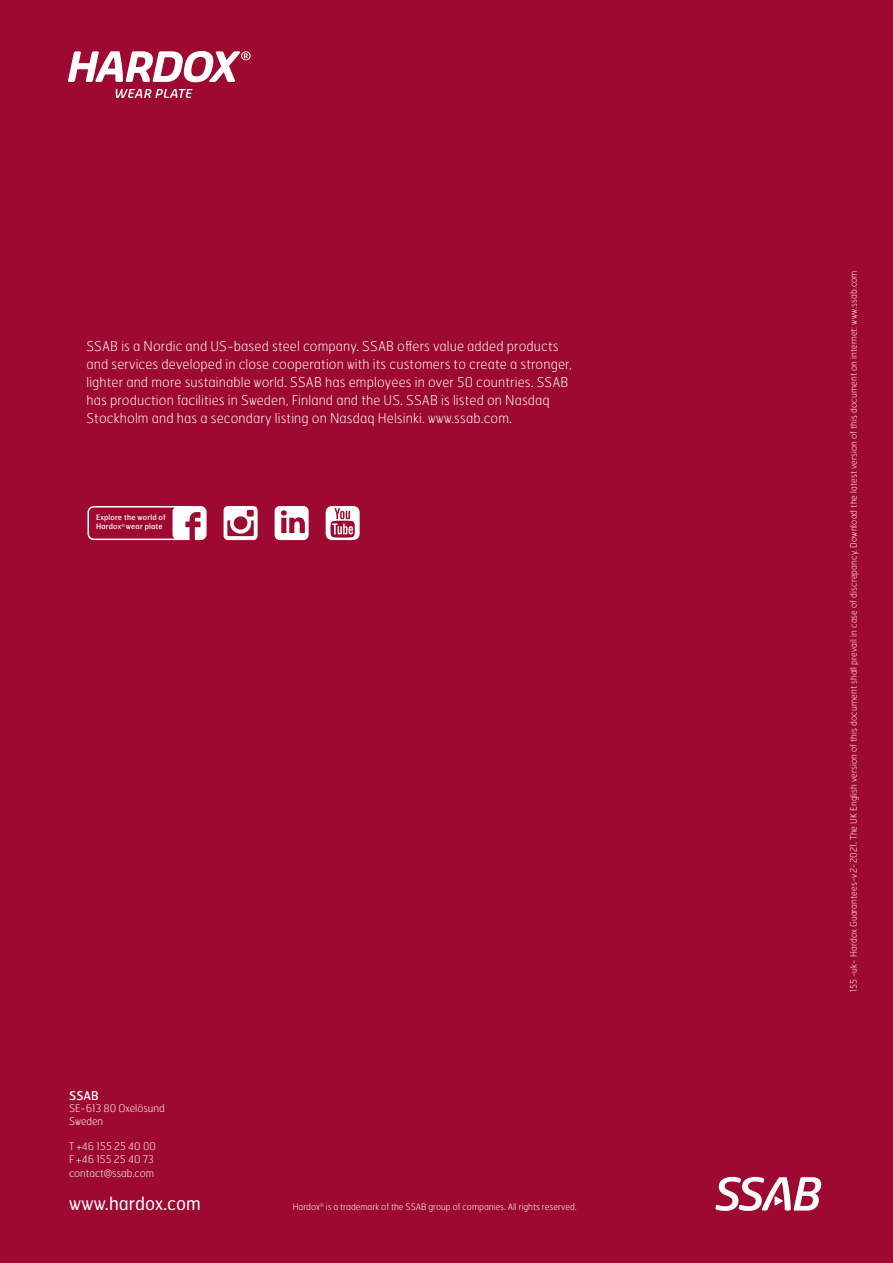
<style>
.page{position:relative;width:893px;height:1263px;background:#9e0931}
.page>*{position:absolute;margin:0;border:0;box-sizing:border-box;transform-origin:0 0}
.t1{font:18px "Hermes FB";color:#fff}
.t2{font:100 13.5px/18px "Hermes FB";letter-spacing:.01em;color:#fff}
.t3{font:12px "Hermes FB";color:#fff}
.t4{font:100 10.5px/12.6px "Hermes FB";color:#fff}
.t5{font:100 9px "Hermes FB";letter-spacing:.01em;color:#fff}
.t6{font:7.5px/9px "Hermes FB";letter-spacing:.02em;color:#fff}
</style>
<div class="page">
<svg style="left:715px;top:1177px;width:106px;height:34px"></svg>
<svg style="left:116px;top:89px;width:76px;height:9px"></svg>
<svg style="left:68px;top:51px;width:183px;height:31px"></svg>
<svg style="left:224px;top:506px;width:34px;height:34px"></svg>
<svg style="left:326px;top:506px;width:34px;height:34px"></svg>
<svg style="left:275px;top:506px;width:34px;height:34px"></svg>
<svg style="left:87px;top:506px;width:120px;height:35px"></svg>
<p class="t2" style="left:86px;top:336px;width:487px">SSAB is a Nordic and US-based steel company. SSAB offers value added products and services developed in close cooperation with its customers to create a stronger, lighter and more sustainable world. SSAB has employees in over 50 countries. SSAB has production facilities in Sweden, Finland and the US. SSAB is listed on Nasdaq Stockholm and has a secondary listing on Nasdaq Helsinki. www.ssab.com.</p>
<p class="t6" style="left:96px;top:513px;width:71px">Explore the world of<br>Hardox<sup>®</sup> wear plate</p>
<p class="t3" style="left:69px;top:1088px;width:31px">SSAB</p>
<p class="t4" style="left:69px;top:1102px;width:97px">SE-613 80 Oxelösund<br>Sweden</p>
<p class="t4" style="left:69px;top:1140px;width:88px">T +46 155 25 40 00<br>F +46 155 25 40 73</p>
<p class="t4" style="left:69px;top:1167px;width:87px">contact@ssab.com</p>
<h1 class="t1" style="left:69px;top:1191px;width:133px">www.hardox.com</h1>
<p class="t5" style="left:293px;top:1201px;width:286px">Hardox<sup>®</sup> is a trademark of the SSAB group of companies. All rights reserved.</p>
<p class="t5" style="left:848px;top:992px;width:723px;rotate:-90deg">155 -uk- Hardox Guarantees-v2-2021. The UK English version of this document shall prevail in case of discrepancy. Download the latest version of this document on internet: www.ssab.com</p>
</div>
